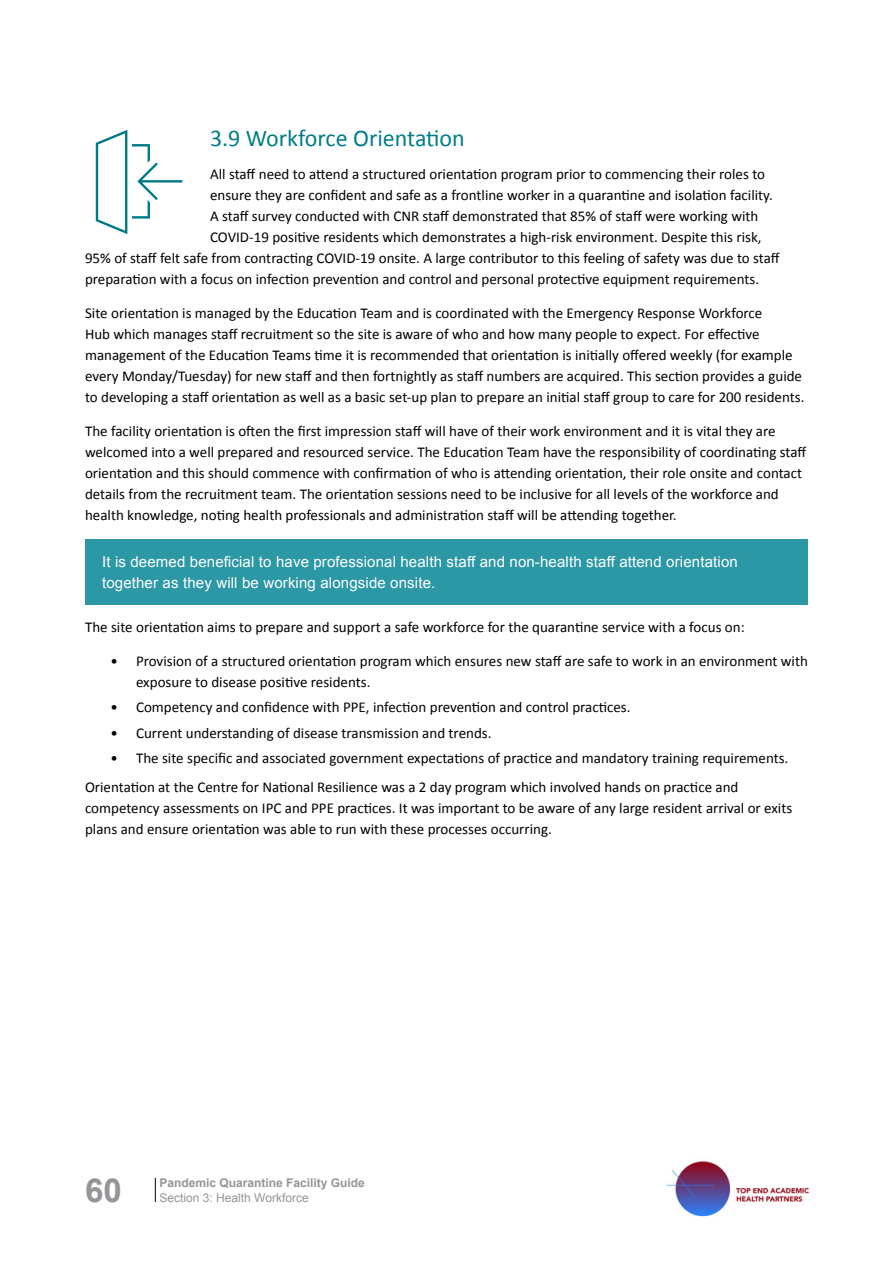
<style>
.page{position:relative;width:893px;height:1263px;background:#fff}
.page>*{position:absolute;margin:0;border:0;box-sizing:border-box;transform-origin:0 0}
.t1{font:700 33px "Arial";color:#939598}
.t2{font:24px "Calibri";color:#007c8b}
.t3{font:15px/21px "Calibri";color:#000}
.t4{font:15px/21px "Arial";letter-spacing:.01em;color:#fff}
.t5{font:700 12px "Arial";color:#939598}
.t6{font:12px "Arial";color:#939598}
</style>
<div class="page">
<svg style="left:155px;top:1178px;width:1px;height:24px"></svg>
<img style="left:666px;top:1161px;width:144px;height:56px">
<svg style="left:96px;top:130px;width:86px;height:104px"></svg>
<div style="left:85px;top:539px;width:723px;height:66px;background:#2c98a6"></div>
<h2 class="t2" style="left:210px;top:122px;width:256px">3.9 Workforce Orientation</h2>
<p class="t3" style="left:210px;top:164px;width:557px">All staff need to attend a structured orientation program prior to commencing their roles to</p>
<p class="t3" style="left:210px;top:185px;width:564px">ensure they are confident and safe as a frontline worker in a quarantine and isolation facility.</p>
<p class="t3" style="left:210px;top:206px;width:550px">A staff survey conducted with CNR staff demonstrated that 85% of staff were working with</p>
<p class="t3" style="left:210px;top:227px;width:553px">COVID-19 positive residents which demonstrates a high-risk environment. Despite this risk,</p>
<p class="t3" style="left:85px;top:248px;width:696px">95% of staff felt safe from contracting COVID-19 onsite. A large contributor to this feeling of safety was due to staff</p>
<p class="t3" style="left:85px;top:269px;width:676px">preparation with a focus on infection prevention and control and personal protective equipment requirements.</p>
<p class="t3" style="left:85px;top:303px;width:721px">Site orientation is managed by the Education Team and is coordinated with the Emergency Response Workforce<br>Hub which manages staff recruitment so the site is aware of who and how many people to expect. For effective management of the Education Teams time it is recommended that orientation is initially offered weekly (for example every Monday/Tuesday) for new staff and then fortnightly as staff numbers are acquired. This section provides a guide to developing a staff orientation as well as a basic set-up plan to prepare an initial staff group to care for 200 residents.</p>
<p class="t3" style="left:85px;top:420px;width:723px">The facility orientation is often the first impression staff will have of their work environment and it is vital they are welcomed into a well prepared and resourced service. The Education Team have the responsibility of coordinating staff orientation and this should commence with confirmation of who is attending orientation, their role onsite and contact details from the recruitment team. The orientation sessions need to be inclusive for all levels of the workforce and health knowledge, noting health professionals and administration staff will be attending together.</p>
<p class="t4" style="left:102px;top:551px;width:637px">It is deemed beneficial to have professional health staff and non-health staff attend orientation together as they will be working alongside onsite.</p>
<p class="t3" style="left:85px;top:617px;width:661px">The site orientation aims to prepare and support a safe workforce for the quarantine service with a focus on:</p>
<p class="t3" style="left:136px;top:651px;width:673px;text-indent:-26px">• Provision of a structured orientation program which ensures new staff are safe to work in an environment with exposure to disease positive residents.</p>
<p class="t3" style="left:111px;top:697px;width:522px">• Competency and confidence with PPE, infection prevention and control practices.</p>
<p class="t3" style="left:111px;top:722px;width:382px">• Current understanding of disease transmission and trends.</p>
<p class="t3" style="left:85px;top:743px;width:705px;line-height:29.5px;text-indent:26px">• The site specific and associated government expectations of practice and mandatory training requirements.<br>Orientation at the Centre for National Resilience was a 2 day program which involved hands on practice and</p>
<p class="t3" style="left:85px;top:798px;width:709px">competency assessments on IPC and PPE practices. It was important to be aware of any large resident arrival or exits plans and ensure orientation was able to run with these processes occurring.</p>
<h1 class="t1" style="left:85px;top:1168px;width:38px">60</h1>
<p class="t5" style="left:159px;top:1174px;width:207px">Pandemic Quarantine Facility Guide</p>
<p class="t6" style="left:159px;top:1189px;width:151px">Section 3: Health Workforce</p>
</div>
